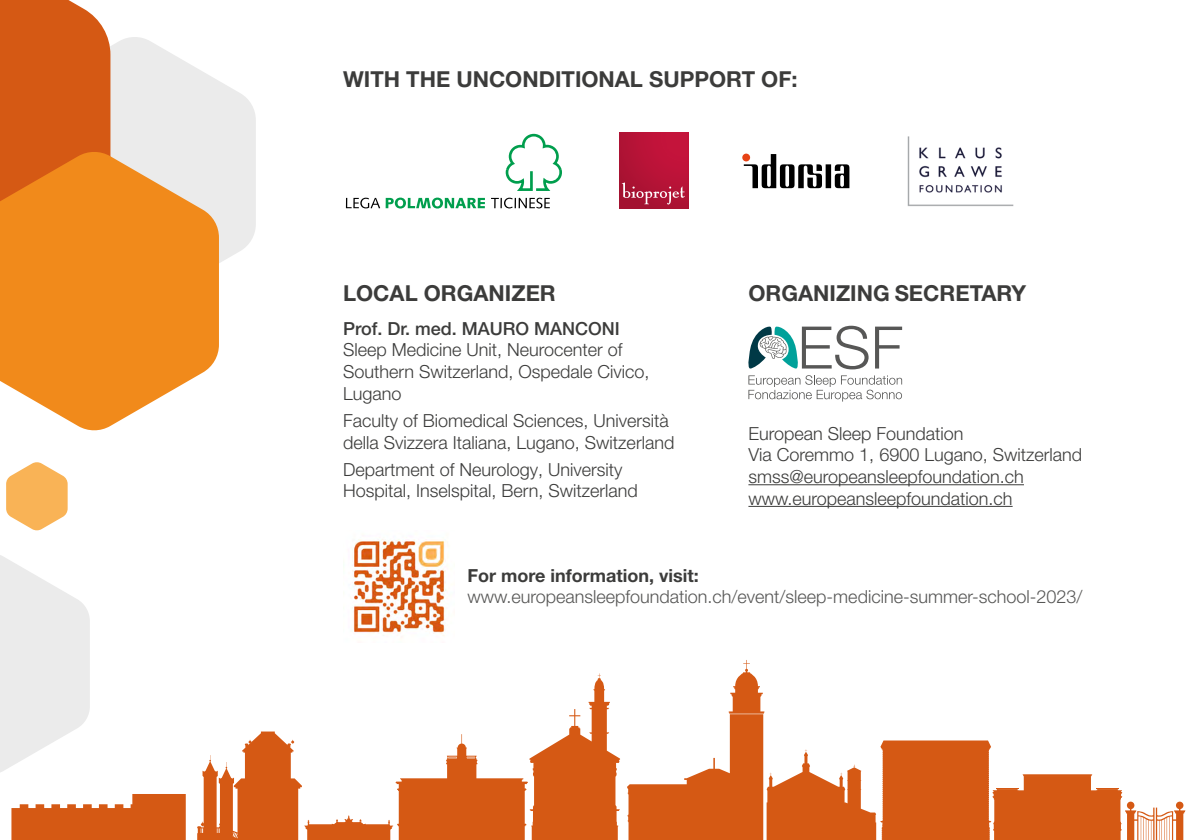
<style>
.page{position:relative;width:1191px;height:840px;background:#fff}
.page>*{position:absolute;margin:0;border:0;box-sizing:border-box;transform-origin:0 0}
.t1{font:700 22px "Helvetica Neue LT Pro";color:#3c3c3b}
.t2{font:300 18px/21.6px "Helvetica Neue LT Pro";color:#3c3c3b}
.t3{font:300 18px "Helvetica Neue LT Pro";color:#575756}
.t4{font:700 18px "Helvetica Neue LT Pro";color:#3c3c3b}
.t5{font:500 18px "Helvetica Neue LT Pro";color:#3c3c3b}
</style>
<div class="page">
<svg style="left:110px;top:37px;width:146px;height:226px;fill:#ebebeb"></svg>
<div style="left:0;top:0;width:110px;height:150px;background:#d55914"></div>
<svg style="left:6px;top:462px;width:62px;height:68px"></svg>
<svg style="left:0;top:150px;width:219px;height:281px;background:#f09a3f"></svg>
<svg style="left:0;top:555px;width:90px;height:217px"></svg>
<hr style="left:748px;top:484px;width:276px;height:1px;background:#3c3c3b">
<hr style="left:748px;top:505px;width:264px;height:1px;background:#3c3c3b">
<img style="left:350px;top:539px;width:98px;height:97px">
<svg style="left:627px;top:660px;width:558px;height:179px"></svg>
<svg style="left:11px;top:794px;width:175px;height:45px"></svg>
<svg style="left:197px;top:673px;width:423px;height:166px"></svg>
<svg style="left:875px;top:326px;width:27px;height:42px"></svg>
<svg style="left:748px;top:325px;width:120px;height:44px"></svg>
<svg style="left:748px;top:375px;width:154px;height:26px"></svg>
<svg style="left:506px;top:134px;width:56px;height:57px"></svg>
<svg style="left:346px;top:197px;width:34px;height:11px"></svg>
<svg style="left:386px;top:197px;width:99px;height:11px"></svg>
<svg style="left:491px;top:197px;width:59px;height:11px"></svg>
<img style="left:907px;top:136px;width:107px;height:70px">
<svg style="left:742px;top:153px;width:8px;height:8px"></svg>
<svg style="left:744px;top:154px;width:105px;height:34px"></svg>
<img style="left:619px;top:133px;width:69px;height:76px">
<svg style="left:622px;top:182px;width:62px;height:22px"></svg>
<p class="t1" style="left:343px;top:65px;width:456px">WITH THE UNCONDITIONAL SUPPORT OF:</p>
<p class="t1" style="left:343px;top:279px;width:214px">LOCAL ORGANIZER</p>
<p class="t5" style="left:343px;top:317px;width:278px">Prof. Dr. med. MAURO MANCONI</p>
<p class="t2" style="left:343px;top:338px;width:308px">Sleep Medicine Unit, Neurocenter of<br>Southern Switzerland, Ospedale Civico,<br>Lugano</p>
<p class="t2" style="left:343px;top:409px;width:333px">Faculty of Biomedical Sciences, Università della Svizzera Italiana, Lugano, Switzerland</p>
<p class="t2" style="left:343px;top:458px;width:296px">Department of Neurology, University<br>Hospital, Inselspital, Bern, Switzerland</p>
<p class="t1" style="left:748px;top:279px;width:279px">ORGANIZING SECRETARY</p>
<p class="t2" style="left:748px;top:422px;width:335px">European Sleep Foundation<br>Via Coremmo 1, 6900 Lugano, Switzerland smss@europeansleepfoundation.ch www.europeansleepfoundation.ch</p>
<p class="t4" style="left:467px;top:564px;width:233px">For more information, visit:</p>
<p class="t3" style="left:467px;top:585px;width:616px">www.europeansleepfoundation.ch/event/sleep-medicine-summer-school-2023/</p>
</div>
